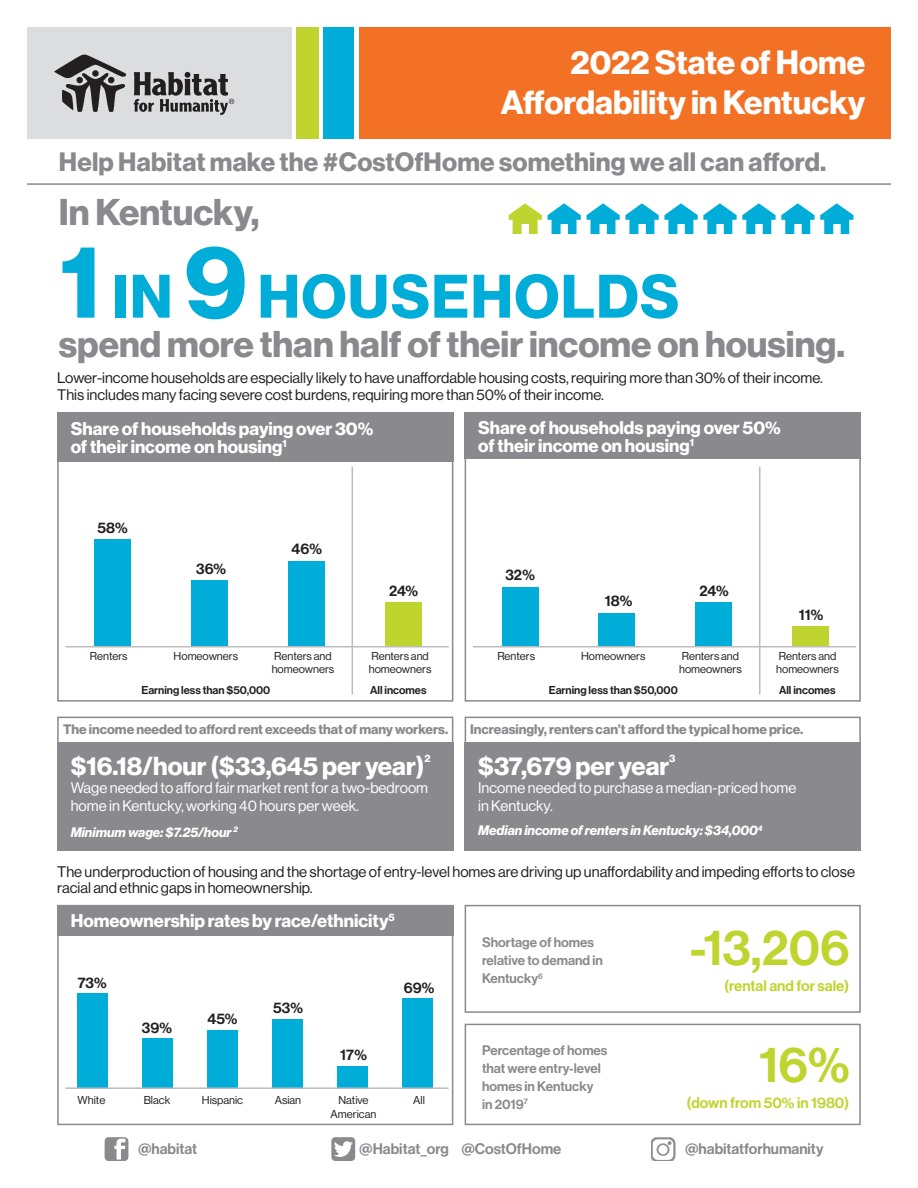
<style>
.page{position:relative;width:918px;height:1188px;background:#fff}
.page>*{position:absolute;margin:0;border:0;box-sizing:border-box;transform-origin:0 0}
.t1{font:245.25px "Chartwell Bars Vertical";color:#00acd8;scale:1.96 1}
.t2{font:174.15px "Chartwell Bars Vertical";color:#00acd8;scale:2.29 1}
.t3{font:60px "N Haas Grotesk DS Pro 75 Bd";letter-spacing:.025em;color:#00acd8}
.Box_1_Copy{font:49.5px "N Haas Grotesk DS Pro 65 Md";color:#c0d42f}
.State_text_in_gray{font:36.45px "N Haas Grotesk DS Pro 75 Bd";color:#8a8a8e}
.Top_Header_in_White{font:33px/39.6px "N Haas Grotesk DS Pro 75 Bd";color:#fff;text-align:right}
.t4{font:25.95px "N Haas Grotesk DS Pro 75 Bd";letter-spacing:.005em;color:#8a8a8e}
.Box_1_Header{font:25.5px "N Haas Grotesk DS Pro 75 Bd";color:#fff}
.Paragraph_Style_2{font:18px/18.6px "N Haas Grotesk DS Pro 75 Bd";color:#fff}
.t5{font:15px/16.5px "N Haas Grotesk DS Pro 55 Rg";color:#231f20}
.Box_1_Copy-2{font:15px/18px "N Haas Grotesk DS Pro 55 Rg";color:#fff}
.t6{font:15px "N Haas Grotesk DS Pro 65 Md";color:#8a8a8e}
.t7{font:15px "N Haas Grotesk DS Pro 65 Md";color:#231f20}
.Box_1_Copy-3{font:15px "N Haas Grotesk DS Pro 65 Md";color:#c0d42f}
.t8{font:13.5px "N Haas Grotesk DS Pro 75 Bd";color:#8a8a8e}
.Box_1_Copy-4{font:13.5px/18px "N Haas Grotesk DS Pro 65 Md";color:#8a8a8e}
.Box_1_Italic{font:13.5px "N Haas Grotesk DS Pro 76 Bd It";color:#fff}
.t9{font:11.25px/13.5px "N Haas Grotesk DS Pro 55 Rg";color:#231f20}
.t10{font:11.25px "N Haas Grotesk DS Pro 65 Md";color:#231f20}
.Box_1_Header-2{font:10.5px "N Haas Grotesk DS Pro 75 Bd";color:#fff}
.s1{font-size:97.5px}
.s2{color:#c0d42f}
</style>
<div class="page">
<div style="left:359px;top:27px;width:532px;height:112px;background:#f37124"></div>
<div style="left:324px;top:27px;width:30px;height:112px;background:#00acd8"></div>
<div style="left:296px;top:27px;width:23px;height:112px;background:#c0d42f"></div>
<div style="left:27px;top:27px;width:264px;height:112px;background:#dbddde"></div>
<svg style="left:54px;top:55px;width:73px;height:57px"></svg>
<svg style="left:134px;top:72px;width:100px;height:43px"></svg>
<svg style="left:105px;top:1137px;width:23px;height:24px"></svg>
<svg style="left:331px;top:1137px;width:24px;height:24px"></svg>
<img style="left:651px;top:1137px;width:24px;height:24px">
<div style="left:465px;top:717px;width:396px;height:133px;border:2px solid #8a8a8e"></div>
<div style="left:57px;top:717px;width:396px;height:133px;border:2px solid #8a8a8e"></div>
<div style="left:465px;top:1024px;width:396px;height:101px;border:2px solid #8a8a8e"></div>
<div style="left:465px;top:905px;width:396px;height:108px;border:2px solid #8a8a8e"></div>
<hr style="left:27px;top:183px;width:864px;height:2px;background:#8a8a8e">
<svg style="left:57px;top:904px;width:397px;height:222px"></svg>
<hr style="left:66px;top:1087px;width:383px;height:2px;background:#bdbcbd">
<div style="left:57px;top:905px;width:396px;height:31px;background:#8a8a8e"></div>
<hr style="left:759px;top:467px;width:1px;height:228px;background:#bdbcbd">
<div style="left:465px;top:429px;width:396px;height:273px;border:2px solid #8a8a8e"></div>
<div style="left:465px;top:413px;width:396px;height:46px;background:#8a8a8e"></div>
<hr style="left:473px;top:646px;width:383px;height:1px;background:#bdbcbd">
<hr style="left:352px;top:467px;width:1px;height:228px;background:#bdbcbd">
<div style="left:57px;top:429px;width:396px;height:273px;border:2px solid #8a8a8e"></div>
<div style="left:57px;top:413px;width:396px;height:49px;background:#8a8a8e"></div>
<hr style="left:66px;top:646px;width:383px;height:1px;background:#bdbcbd">
<div style="left:465px;top:742px;width:396px;height:108px;background:#8a8a8e"></div>
<div style="left:57px;top:742px;width:396px;height:108px;background:#8a8a8e"></div>
<svg style="left:509px;top:203px;width:33px;height:31px"></svg>
<svg style="left:587px;top:203px;width:267px;height:31px"></svg>
<svg style="left:548px;top:203px;width:33px;height:31px"></svg>
<p class="Top_Header_in_White" style="left:501px;top:44px;width:366px">2022 State of Home<br>Affordability in Kentucky</p>
<h3 class="t4" style="left:59px;top:147px;width:769px">Help Habitat make the #CostOfHome something we all can afford.</h3>
<p class="State_text_in_gray" style="left:59px;top:191px;width:202px">In Kentucky,</p>
<p class="t3" style="left:60px;top:262px;width:621px"><span class="s1">1</span> IN <span class="s1">9</span> HOUSEHOLDS</p>
<p class="State_text_in_gray" style="left:59px;top:323px;width:788px">spend more than half of their income on housing.</p>
<p class="t5" style="left:57px;top:370px;width:767px">Lower-income households are especially likely to have unaffordable housing costs, requiring more than 30% of their income.<br>This includes many facing severe cost burdens, requiring more than 50% of their income.</p>
<p class="Paragraph_Style_2" style="left:71px;top:419px;width:304px">Share of households paying over 30% of their income on housing<sup>1</sup></p>
<p class="t7" style="left:98px;top:519px;width:32px">58%</p>
<p class="Paragraph_Style_2" style="left:478px;top:418px;width:304px">Share of households paying over 50% of their income on housing<sup>1</sup></p>
<p class="t1" style="left:69px;top:411px;width:402px">58+36+46+<span class="s2">24</span>32+18+24+<span class="s2">11</span></p>
<p class="t7" style="left:292px;top:541px;width:32px">46%</p>
<p class="t7" style="left:196px;top:560px;width:31px">36%</p>
<p class="t7" style="left:505px;top:566px;width:31px">32%</p>
<p class="t7" style="left:389px;top:582px;width:31px">24%</p>
<p class="t7" style="left:700px;top:582px;width:31px">24%</p>
<p class="t7" style="left:605px;top:592px;width:29px">18%</p>
<p class="t7" style="left:799px;top:606px;width:26px">11%</p>
<p class="t9" style="left:90px;top:649px;width:39px">Renters</p>
<p class="t9" style="left:174px;top:649px;width:66px">Homeowners</p>
<p class="t9" style="left:272px;top:649px;width:64px">Renters and homeowners</p>
<p class="t9" style="left:369px;top:649px;width:64px">Renters and homeowners</p>
<p class="t10" style="left:141px;top:684px;width:131px">Earning less than $50,000</p>
<p class="t10" style="left:370px;top:684px;width:58px">All incomes</p>
<p class="t9" style="left:497px;top:649px;width:39px">Renters</p>
<p class="t9" style="left:581px;top:649px;width:66px">Homeowners</p>
<p class="t9" style="left:679px;top:649px;width:64px">Renters and homeowners</p>
<p class="t9" style="left:776px;top:649px;width:64px">Renters and homeowners</p>
<p class="t10" style="left:549px;top:684px;width:131px">Earning less than $50,000</p>
<p class="t10" style="left:779px;top:684px;width:58px">All incomes</p>
<p class="t8" style="left:63px;top:722px;width:387px">The income needed to afford rent exceeds that of many workers.</p>
<p class="t8" style="left:470px;top:722px;width:335px">Increasingly, renters can’t afford the typical home price.</p>
<p class="Box_1_Header" style="left:71px;top:751px;width:355px">$16.18/hour ($33,645 per year)</p>
<p class="Box_1_Header-2" style="left:424px;top:752px;width:8px">2</p>
<p class="Box_1_Copy-2" style="left:71px;top:779px;width:359px">Wage needed to afford fair market rent for a two-bedroom home in Kentucky, working 40 hours per week.</p>
<p class="Box_1_Italic" style="left:71px;top:824px;width:169px">Minimum wage: $7.25/hour <sup>2</sup></p>
<p class="Box_1_Header" style="left:478px;top:751px;width:193px">$37,679 per year</p>
<p class="Box_1_Header-2" style="left:669px;top:752px;width:8px">3</p>
<p class="Box_1_Copy-2" style="left:478px;top:779px;width:320px">Income needed to purchase a median-priced home in Kentucky.</p>
<p class="Box_1_Italic" style="left:478px;top:823px;width:286px">Median income of renters in Kentucky: $34,000<sup>4</sup></p>
<p class="t5" style="left:57px;top:864px;width:799px">The underproduction of housing and the shortage of entry-level homes are driving up unaffordability and impeding efforts to close racial and ethnic gaps in homeownership.</p>
<p class="Paragraph_Style_2" style="left:71px;top:912px;width:326px">Homeownership rates by race/ethnicity<sup>5</sup></p>
<p class="t7" style="left:78px;top:974px;width:30px">73%</p>
<p class="t7" style="left:404px;top:979px;width:32px">69%</p>
<p class="t2" style="left:56px;top:922px;width:175px">73+39+45+53+17+69</p>
<p class="t9" style="left:78px;top:1094px;width:29px">White</p>
<p class="t9" style="left:144px;top:1094px;width:28px">Black</p>
<p class="t9" style="left:202px;top:1094px;width:43px">Hispanic</p>
<p class="t9" style="left:275px;top:1094px;width:28px">Asian</p>
<p class="t9" style="left:331px;top:1094px;width:47px;text-align:center">Native<br>American</p>
<p class="t9" style="left:413px;top:1094px;width:13px">All</p>
<p class="t7" style="left:273px;top:999px;width:31px">53%</p>
<p class="t7" style="left:208px;top:1011px;width:32px">45%</p>
<p class="t7" style="left:142px;top:1019px;width:32px">39%</p>
<p class="t7" style="left:340px;top:1046px;width:28px">17%</p>
<p class="Box_1_Copy-4" style="left:482px;top:934px;width:122px">Shortage of homes relative to demand in<br>Kentucky<sup>6</sup></p>
<p class="Box_1_Copy-4" style="left:482px;top:1041px;width:127px">Percentage of homes that were entry-level homes in Kentucky<br>in 2019<sup>7</sup></p>
<p class="Box_1_Copy" style="left:690px;top:919px;width:161px">-13,206</p>
<p class="Box_1_Copy-3" style="left:724px;top:977px;width:127px">(rental and for sale)</p>
<p class="Box_1_Copy" style="left:759px;top:1036px;width:92px">16%</p>
<p class="Box_1_Copy-3" style="left:686px;top:1094px;width:165px">(down from 50% in 1980)</p>
<p class="t6" style="left:138px;top:1140px;width:61px">@habitat</p>
<p class="t6" style="left:359px;top:1140px;width:204px">@Habitat_org @CostOfHome</p>
<p class="t6" style="left:685px;top:1140px;width:140px">@habitatforhumanity</p>
</div>
